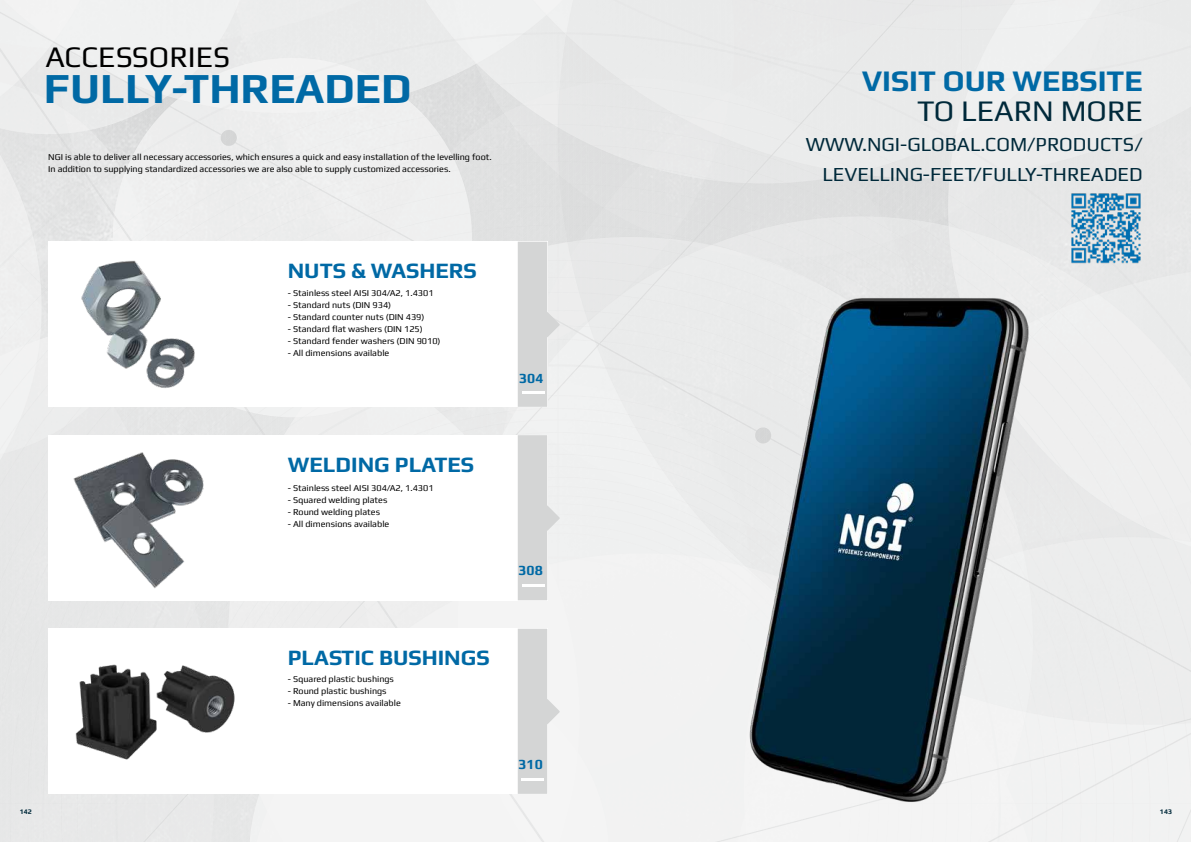
<style>
.page{position:relative;width:1191px;height:842px;background:#fff}
.page>*{position:absolute;margin:0;border:0;box-sizing:border-box;transform-origin:0 0}
.t1{font:700 43px "Play";color:#0069a5}
.t2{font:700 30px "Play";color:#0069a5}
.t3{font:30px "Play";color:#00293a}
.t4{font:30px "Play";color:#000}
.t5{font:700 22px "Play";color:#0069a5}
.t6{font:20px/30px "Play";color:#00293a;text-align:right}
.t7{font:700 14px "Play";color:#0069a5}
.t8{font:9px/12px "Play";color:#000}
.t9{font:700 7px "Play";color:#00293a}
</style>
<div class="page">
<svg style="left:518px;top:242px;width:42px;height:165px;background:#dbdcdc"></svg>
<img style="left:731px;top:274px;width:330px;height:553px">
<img style="left:1061px;top:191px;width:89px;height:75px">
<hr style="left:522px;top:391px;width:22px;height:2px;background:#fff">
<img style="left:81px;top:260px;width:114px;height:128px">
<svg style="left:518px;top:435px;width:42px;height:165px"></svg>
<hr style="left:522px;top:585px;width:22px;height:2px;background:#fff">
<img style="left:73px;top:452px;width:131px;height:137px">
<svg style="left:518px;top:629px;width:42px;height:165px"></svg>
<hr style="left:521px;top:778px;width:23px;height:2px;background:#fff">
<img style="left:75px;top:664px;width:160px;height:96px">
<h2 class="t4" style="left:45px;top:39px;width:186px">ACCESSORIES</h2>
<h1 class="t1" style="left:44px;top:63px;width:369px">FULLY-THREADED</h1>
<p class="t8" style="left:48px;top:151px;width:445px">NGI is able to deliver all necessary accessories, which ensures a quick and easy installation of the levelling foot.<br>In addition to supplying standardized accessories we are also able to supply customized accessories.</p>
<h3 class="t5" style="left:288px;top:257px;width:191px">NUTS &amp; WASHERS</h3>
<p class="t8" style="left:288px;top:287px;width:147px">- Stainless steel AISI 304/A2, 1.4301</p>
<p class="t8" style="left:288px;top:299px;width:105px">- Standard nuts (DIN 934)</p>
<p class="t8" style="left:288px;top:311px;width:138px">- Standard counter nuts (DIN 439)</p>
<p class="t8" style="left:288px;top:323px;width:137px">- Standard flat washers (DIN 125)</p>
<p class="t8" style="left:288px;top:335px;width:154px">- Standard fender washers (DIN 9010)</p>
<p class="t8" style="left:288px;top:347px;width:103px">- All dimensions available</p>
<h3 class="t5" style="left:288px;top:451px;width:188px">WELDING PLATES</h3>
<p class="t8" style="left:288px;top:482px;width:147px">- Stainless steel AISI 304/A2, 1.4301</p>
<p class="t8" style="left:288px;top:494px;width:101px">- Squared welding plates</p>
<p class="t8" style="left:288px;top:506px;width:94px">- Round welding plates</p>
<p class="t8" style="left:288px;top:518px;width:103px">- All dimensions available</p>
<h3 class="t5" style="left:288px;top:644px;width:203px">PLASTIC BUSHINGS</h3>
<p class="t8" style="left:288px;top:673px;width:108px">- Squared plastic bushings</p>
<p class="t8" style="left:288px;top:685px;width:100px">- Round plastic bushings</p>
<p class="t8" style="left:288px;top:697px;width:115px">- Many dimensions available</p>
<h3 class="t7" style="left:519px;top:370px;width:26px">304</h3>
<h3 class="t7" style="left:518px;top:562px;width:26px">308</h3>
<h3 class="t7" style="left:518px;top:755px;width:26px">310</h3>
<h2 class="t2" style="left:862px;top:63px;width:282px">VISIT OUR WEBSITE</h2>
<h2 class="t3" style="left:917px;top:93px;width:227px">TO LEARN MORE</h2>
<h3 class="t6" style="left:806px;top:129px;width:338px">WWW.NGI-GLOBAL.COM/PRODUCTS/<br>LEVELLING-FEET/FULLY-THREADED</h3>
<p class="t9" style="left:20px;top:807px;width:14px">142</p>
<p class="t9" style="left:1160px;top:807px;width:14px">143</p>
</div>
